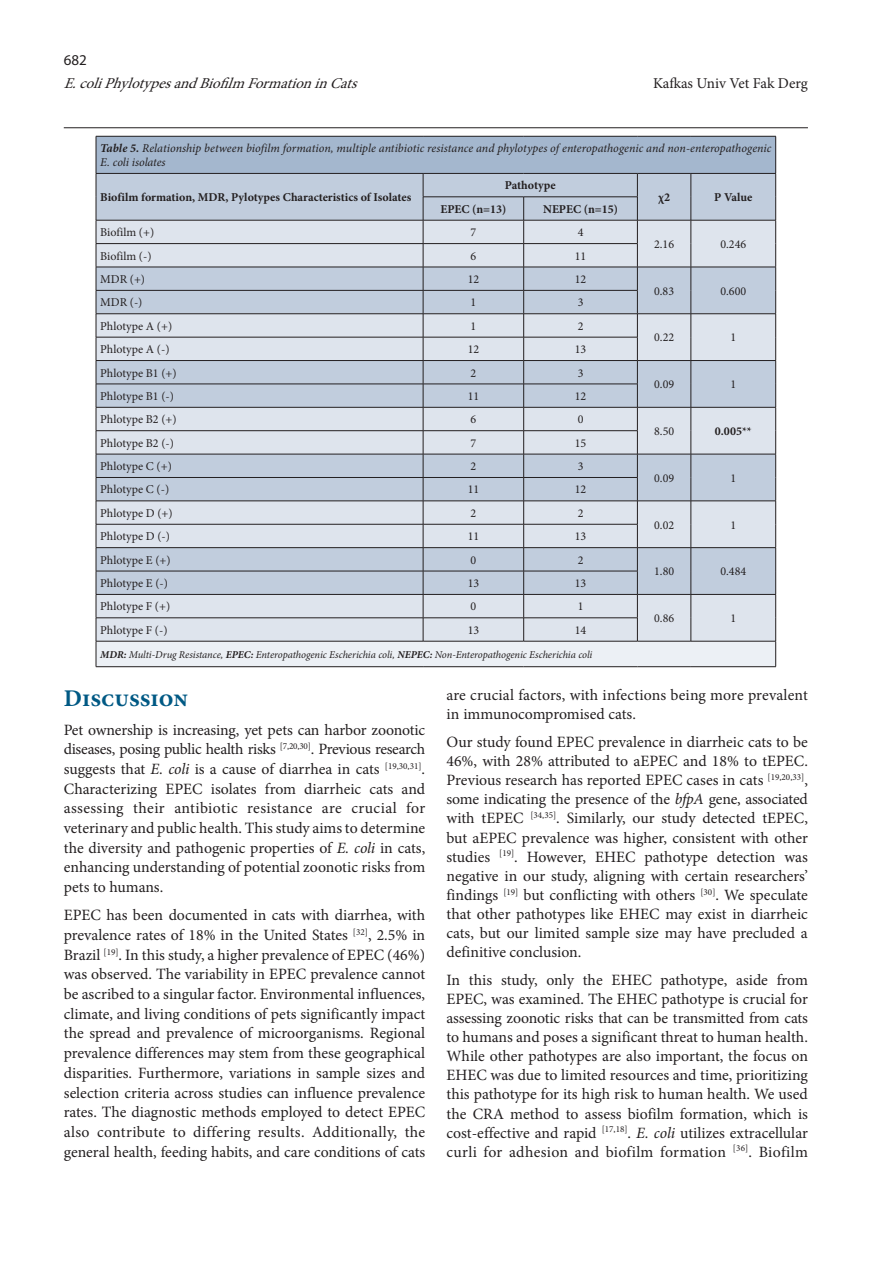
<style>
.page{position:relative;width:893px;height:1263px;background:#fff}
.page>*{position:absolute;margin:0;border:0;box-sizing:border-box;transform-origin:0 0}
.t1{font:700 24px "Minion Pro";color:#005984}
.t2{font:15.75px/19px "Minion Pro";color:#231f20;text-align:justify}
.t3{font:italic 15px "Minion Pro";color:#231f20}
.t4{font:15px "Minion Pro";letter-spacing:-.005em;color:#231f20}
.t5{font:15px "Myriad Pro";color:#231f20}
.t6{font:12px "Minion Pro";color:#231f20}
.t7{font:italic 12px/14.4px "Minion Pro";color:#231f20}
.t8{font:700 12px "Minion Pro";color:#231f20}
.t9{font:italic 10.5px "Minion Pro";letter-spacing:-.01em;color:#231f20}
.s1{font-weight:700}
.s2{font-style:italic}
</style>
<div class="page">
<hr style="left:64px;top:127px;width:744px;height:1px;background:#231f20">
<div style="left:96px;top:136px;width:680px;height:37px;background:#a4b7ce"></div>
<hr style="left:96px;top:136px;width:327px;height:1px;background:#231f20">
<hr style="left:96px;top:136px;width:1px;height:37px;background:#231f20">
<hr style="left:423px;top:136px;width:101px;height:1px;background:#231f20">
<hr style="left:524px;top:136px;width:113px;height:1px;background:#231f20">
<hr style="left:637px;top:136px;width:54px;height:1px;background:#231f20">
<hr style="left:691px;top:136px;width:85px;height:1px;background:#231f20">
<hr style="left:775px;top:136px;width:1px;height:37px;background:#231f20">
<svg style="left:96px;top:173px;width:680px;height:493px;background:#c9d1dc"></svg>
<hr style="left:96px;top:666px;width:327px;height:1px;background:#231f20">
<hr style="left:423px;top:666px;width:101px;height:1px;background:#231f20">
<hr style="left:524px;top:666px;width:113px;height:1px;background:#231f20">
<hr style="left:637px;top:666px;width:54px;height:1px;background:#231f20">
<hr style="left:691px;top:666px;width:85px;height:1px;background:#231f20">
<p class="t5" style="left:64px;top:51px;width:25px">682</p>
<p class="t3" style="left:64px;top:74px;width:301px">E.coliPhylotypesandBiofilmFormationinCats</p>
<p class="t4" style="left:653px;top:74px;width:156px">Kafkas Univ Vet Fak Derg</p>
<p class="t7" style="left:100px;top:141px;width:673px"><span class="s1">Table 5.</span> Relationship between biofilm formation, multiple antibiotic resistance and phylotypes of enteropathogenic and non-enteropathogenic<br>E. coli isolates</p>
<p class="t8" style="left:100px;top:189px;width:313px">Biofilm formation, MDR, Pylotypes Characteristics of Isolates</p>
<p class="t8" style="left:505px;top:177px;width:52px">Pathotype</p>
<p class="t8" style="left:658px;top:189px;width:13px">χ2</p>
<p class="t8" style="left:714px;top:189px;width:40px">P Value</p>
<p class="t8" style="left:440px;top:201px;width:67px">EPEC (n=13)</p>
<p class="t8" style="left:543px;top:201px;width:76px">NEPEC (n=15)</p>
<p class="t6" style="left:100px;top:224px;width:55px">Biofilm (+)</p>
<p class="t6" style="left:470px;top:224px;width:7px">7</p>
<p class="t6" style="left:578px;top:224px;width:7px">4</p>
<p class="t6" style="left:100px;top:248px;width:53px">Biofilm (-)</p>
<p class="t6" style="left:471px;top:248px;width:7px">6</p>
<p class="t6" style="left:575px;top:248px;width:13px">11</p>
<p class="t6" style="left:100px;top:271px;width:46px">MDR (+)</p>
<p class="t6" style="left:468px;top:271px;width:13px">12</p>
<p class="t6" style="left:575px;top:271px;width:13px">12</p>
<p class="t6" style="left:100px;top:295px;width:44px">MDR (-)</p>
<p class="t6" style="left:471px;top:295px;width:7px">1</p>
<p class="t6" style="left:578px;top:295px;width:7px">3</p>
<p class="t6" style="left:100px;top:318px;width:73px">Phlotype A (+)</p>
<p class="t6" style="left:471px;top:318px;width:7px">1</p>
<p class="t6" style="left:578px;top:318px;width:7px">2</p>
<p class="t6" style="left:100px;top:341px;width:71px">Phlotype A (-)</p>
<p class="t6" style="left:468px;top:341px;width:13px">12</p>
<p class="t6" style="left:575px;top:341px;width:13px">13</p>
<p class="t6" style="left:100px;top:365px;width:78px">Phlotype B1 (+)</p>
<p class="t6" style="left:471px;top:365px;width:7px">2</p>
<p class="t6" style="left:578px;top:365px;width:7px">3</p>
<p class="t6" style="left:100px;top:388px;width:75px">Phlotype B1 (-)</p>
<p class="t6" style="left:468px;top:388px;width:13px">11</p>
<p class="t6" style="left:575px;top:388px;width:13px">12</p>
<p class="t6" style="left:100px;top:411px;width:78px">Phlotype B2 (+)</p>
<p class="t6" style="left:471px;top:411px;width:7px">6</p>
<p class="t6" style="left:578px;top:411px;width:7px">0</p>
<p class="t6" style="left:100px;top:435px;width:75px">Phlotype B2 (-)</p>
<p class="t6" style="left:471px;top:435px;width:7px">7</p>
<p class="t6" style="left:575px;top:435px;width:13px">15</p>
<p class="t6" style="left:100px;top:458px;width:73px">Phlotype C (+)</p>
<p class="t6" style="left:471px;top:458px;width:7px">2</p>
<p class="t6" style="left:578px;top:458px;width:7px">3</p>
<p class="t6" style="left:100px;top:482px;width:70px">Phlotype C (-)</p>
<p class="t6" style="left:468px;top:482px;width:13px">11</p>
<p class="t6" style="left:575px;top:482px;width:13px">12</p>
<p class="t6" style="left:100px;top:505px;width:74px">Phlotype D (+)</p>
<p class="t6" style="left:471px;top:505px;width:7px">2</p>
<p class="t6" style="left:578px;top:505px;width:7px">2</p>
<p class="t6" style="left:100px;top:528px;width:71px">Phlotype D (-)</p>
<p class="t6" style="left:468px;top:528px;width:13px">11</p>
<p class="t6" style="left:575px;top:528px;width:13px">13</p>
<p class="t6" style="left:100px;top:552px;width:72px">Phlotype E (+)</p>
<p class="t6" style="left:471px;top:552px;width:7px">0</p>
<p class="t6" style="left:578px;top:552px;width:7px">2</p>
<p class="t6" style="left:100px;top:575px;width:69px">Phlotype E (-)</p>
<p class="t6" style="left:468px;top:575px;width:13px">13</p>
<p class="t6" style="left:575px;top:575px;width:13px">13</p>
<p class="t6" style="left:100px;top:598px;width:71px">Phlotype F (+)</p>
<p class="t6" style="left:471px;top:598px;width:7px">0</p>
<p class="t6" style="left:578px;top:598px;width:7px">1</p>
<p class="t6" style="left:100px;top:622px;width:69px">Phlotype F (-)</p>
<p class="t6" style="left:468px;top:622px;width:13px">13</p>
<p class="t6" style="left:575px;top:622px;width:13px">14</p>
<p class="t9" style="left:100px;top:647px;width:494px"><span class="s1">MDR:</span> Multi-Drug Resistance, <span class="s1">EPEC:</span> Enteropathogenic Escherichia coli, <span class="s1">NEPEC:</span> Non-Enteropathogenic Escherichia coli</p>
<p class="t6" style="left:654px;top:236px;width:22px">2.16</p>
<p class="t6" style="left:720px;top:236px;width:27px">0.246</p>
<p class="t6" style="left:654px;top:283px;width:22px">0.83</p>
<p class="t6" style="left:720px;top:283px;width:27px">0.600</p>
<p class="t6" style="left:654px;top:330px;width:22px">0.22</p>
<p class="t6" style="left:730px;top:330px;width:7px">1</p>
<p class="t6" style="left:654px;top:376px;width:22px">0.09</p>
<p class="t6" style="left:730px;top:376px;width:7px">1</p>
<p class="t6" style="left:654px;top:423px;width:22px">8.50</p>
<p class="t8" style="left:715px;top:423px;width:38px">0.005**</p>
<p class="t6" style="left:654px;top:470px;width:22px">0.09</p>
<p class="t6" style="left:730px;top:470px;width:7px">1</p>
<p class="t6" style="left:654px;top:517px;width:22px">0.02</p>
<p class="t6" style="left:730px;top:517px;width:7px">1</p>
<p class="t6" style="left:654px;top:563px;width:22px">1.80</p>
<p class="t6" style="left:720px;top:563px;width:27px">0.484</p>
<p class="t6" style="left:654px;top:610px;width:22px">0.86</p>
<p class="t6" style="left:730px;top:610px;width:7px">1</p>
<h1 class="t1" style="left:64px;top:682px;width:126px">Discussion</h1>
<p class="t2" style="left:64px;top:720px;width:363px;line-height:19.6px">Pet ownership is increasing, yet pets can harbor zoonotic diseases, posing public health risks <sup>[7,20,30]</sup>. Previous research suggests that <span class="s2">E. coli</span> is a cause of diarrhea in cats <sup>[19,30,31]</sup>.<br>Characterizing EPEC isolates from diarrheic cats and assessing their antibiotic resistance are crucial for veterinary and public health. This study aims to determine the diversity and pathogenic properties of <span class="s2">E. coli</span> in cats, enhancing understanding of potential zoonotic risks from pets to humans.</p>
<p class="t2" style="left:64px;top:905px;width:363px;line-height:19.6px">EPEC has been documented in cats with diarrhea, with prevalence rates of 18% in the United States <sup>[32]</sup>, 2.5% in Brazil <sup>[19]</sup>. In this study, a higher prevalence of EPEC (46%) was observed. The variability in EPEC prevalence cannot be ascribed to a singular factor. Environmental influences, climate, and living conditions of pets significantly impact the spread and prevalence of microorganisms. Regional prevalence differences may stem from these geographical disparities. Furthermore, variations in sample sizes and selection criteria across studies can influence prevalence rates. The diagnostic methods employed to detect EPEC also contribute to differing results. Additionally, the general health, feeding habits, and care conditions of cats</p>
<p class="t2" style="left:446px;top:686px;width:363px">are crucial factors, with infections being more prevalent in immunocompromised cats.</p>
<p class="t2" style="left:446px;top:732px;width:363px">Our study found EPEC prevalence in diarrheic cats to be 46%, with 28% attributed to aEPEC and 18% to tEPEC.<br>Previous research has reported EPEC cases in cats <sup>[19,20,33]</sup>, some indicating the presence of the <span class="s2">bfpA</span> gene, associated with tEPEC <sup>[34,35]</sup>. Similarly, our study detected tEPEC, but aEPEC prevalence was higher, consistent with other studies <sup>[19]</sup>. However, EHEC pathotype detection was negative in our study, aligning with certain researchers’ findings <sup>[19]</sup> but conflicting with others <sup>[30]</sup>. We speculate that other pathotypes like EHEC may exist in diarrheic cats, but our limited sample size may have precluded a definitive conclusion.</p>
<p class="t2" style="left:446px;top:970px;width:363px">In this study, only the EHEC pathotype, aside from EPEC, was examined. The EHEC pathotype is crucial for assessing zoonotic risks that can be transmitted from cats to humans and poses a significant threat to human health.<br>While other pathotypes are also important, the focus on EHEC was due to limited resources and time, prioritizing this pathotype for its high risk to human health. We used the CRA method to assess biofilm formation, which is cost-effective and rapid <sup>[17,18]</sup>. <span class="s2">E. coli</span> utilizes extracellular curli for adhesion and biofilm formation <sup>[36]</sup>. Biofilm</p>
</div>
